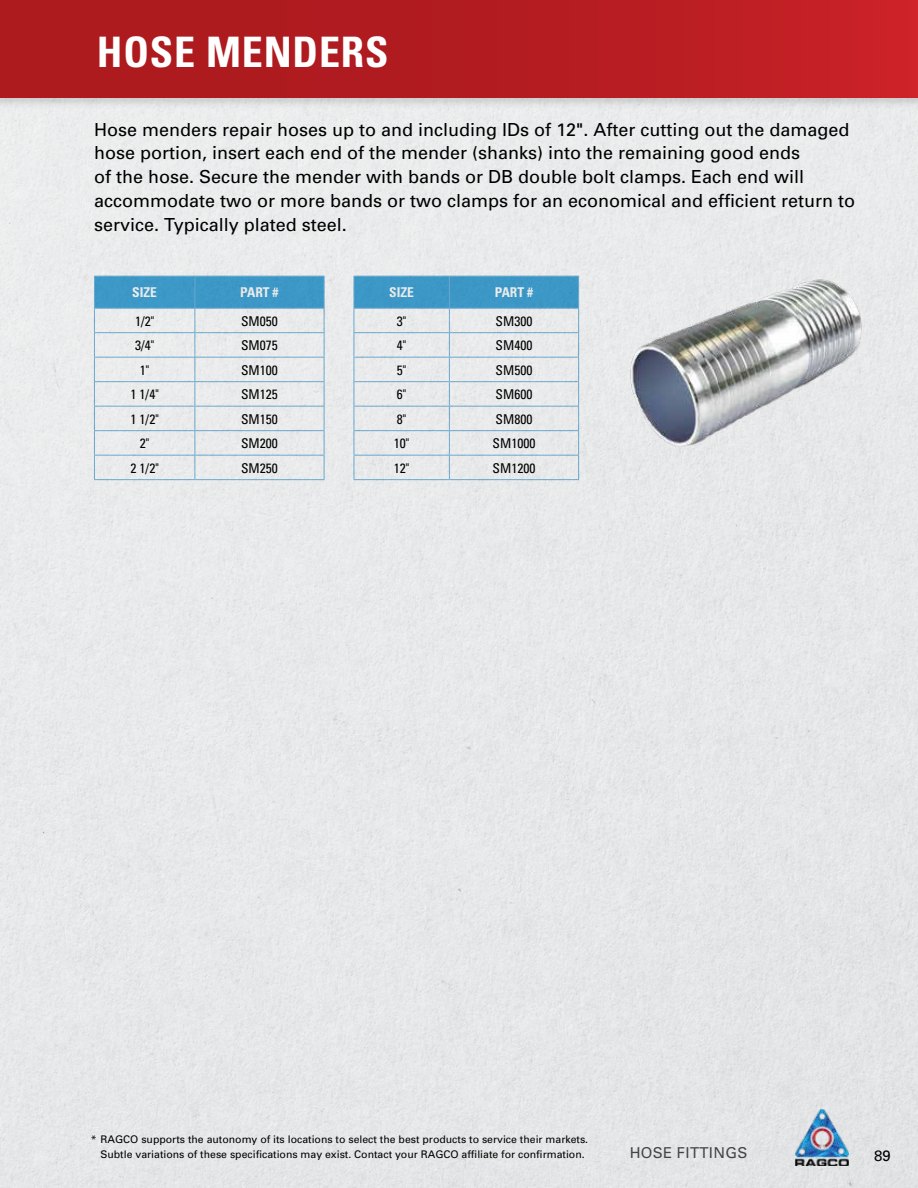
<style>
.page{position:relative;width:918px;height:1188px;background:#fff}
.page>*{position:absolute;margin:0;border:0;box-sizing:border-box;transform-origin:0 0}
.t1{font:700 condensed 42px "Univers";letter-spacing:.02em;color:#fff}
.t2{font:18px/24px "Univers";color:#000}
.t3{font:15px "Univers";letter-spacing:.02em;color:#000}
.t4{font:condensed 13.5px "Univers";color:#000}
.t5{font:700 condensed 13.5px "Univers";color:#fff}
.t6{font:10.5px/15px "Univers";color:#000;text-align:center}
</style>
<div class="page">
<div style="left:0;top:110px;width:918px;height:1078px;background:#e8e8e9"></div>
<img style="left:795px;top:1109px;width:54px;height:57px">
<div style="left:0;top:0;width:918px;height:110px;background:#000;opacity:.15"></div>
<div style="left:0;top:0;width:918px;height:98px;background:linear-gradient(to right,#a7191d,#c42026)"></div>
<hr style="left:94px;top:479px;width:101px;height:1px;background:#75b6df">
<hr style="left:195px;top:479px;width:129px;height:1px;background:#75b6df">
<svg style="left:94px;top:276px;width:231px;height:203px;background:#cbdce5"></svg>
<hr style="left:94px;top:276px;width:101px;height:1px;background:#75b6df">
<hr style="left:94px;top:277px;width:1px;height:31px;background:#75b6df">
<hr style="left:195px;top:276px;width:129px;height:1px;background:#75b6df">
<hr style="left:94px;top:308px;width:101px;height:1px;background:#75b6df">
<hr style="left:195px;top:308px;width:129px;height:1px;background:#75b6df">
<hr style="left:354px;top:479px;width:95px;height:1px;background:#75b6df">
<hr style="left:449px;top:479px;width:130px;height:1px;background:#75b6df">
<svg style="left:354px;top:277px;width:225px;height:202px;background:#c9dae3"></svg>
<hr style="left:354px;top:276px;width:95px;height:1px;background:#75b6df">
<hr style="left:354px;top:277px;width:1px;height:31px;background:#75b6df">
<hr style="left:449px;top:276px;width:130px;height:1px;background:#75b6df">
<img style="left:600px;top:276px;width:315px;height:183px">
<h1 class="t1" style="left:97px;top:26px;width:293px">HOSE MENDERS</h1>
<p class="t2" style="left:94px;top:117px;width:763px">Hose menders repair hoses up to and including IDs of 12". After cutting out the damaged hose portion, insert each end of the mender (shanks) into the remaining good ends<br>of the hose. Secure the mender with bands or DB double bolt clamps. Each end will accommodate two or more bands or two clamps for an economical and efficient return to service. Typically plated steel.</p>
<p class="t5" style="left:132px;top:284px;width:26px">SIZE</p>
<p class="t5" style="left:240px;top:284px;width:40px">PART #</p>
<p class="t4" style="left:135px;top:313px;width:21px">1/2"</p>
<p class="t4" style="left:241px;top:313px;width:38px">SM050</p>
<p class="t4" style="left:135px;top:337px;width:21px">3/4"</p>
<p class="t4" style="left:241px;top:337px;width:38px">SM075</p>
<p class="t4" style="left:140px;top:362px;width:11px">1"</p>
<p class="t4" style="left:241px;top:362px;width:38px">SM100</p>
<p class="t4" style="left:131px;top:386px;width:30px">1 1/4"</p>
<p class="t4" style="left:241px;top:386px;width:38px">SM125</p>
<p class="t4" style="left:131px;top:411px;width:30px">1 1/2"</p>
<p class="t4" style="left:241px;top:411px;width:38px">SM150</p>
<p class="t4" style="left:140px;top:435px;width:11px">2"</p>
<p class="t4" style="left:241px;top:435px;width:38px">SM200</p>
<p class="t4" style="left:131px;top:460px;width:30px">2 1/2"</p>
<p class="t4" style="left:241px;top:460px;width:38px">SM250</p>
<p class="t5" style="left:389px;top:284px;width:26px">SIZE</p>
<p class="t5" style="left:495px;top:284px;width:40px">PART #</p>
<p class="t4" style="left:397px;top:313px;width:11px">3"</p>
<p class="t4" style="left:496px;top:313px;width:38px">SM300</p>
<p class="t4" style="left:397px;top:337px;width:11px">4"</p>
<p class="t4" style="left:496px;top:337px;width:38px">SM400</p>
<p class="t4" style="left:397px;top:362px;width:11px">5"</p>
<p class="t4" style="left:496px;top:362px;width:38px">SM500</p>
<p class="t4" style="left:397px;top:386px;width:11px">6"</p>
<p class="t4" style="left:496px;top:386px;width:38px">SM600</p>
<p class="t4" style="left:397px;top:411px;width:11px">8"</p>
<p class="t4" style="left:496px;top:411px;width:38px">SM800</p>
<p class="t4" style="left:394px;top:435px;width:17px">10"</p>
<p class="t4" style="left:493px;top:435px;width:44px">SM1000</p>
<p class="t4" style="left:394px;top:460px;width:17px">12"</p>
<p class="t4" style="left:493px;top:460px;width:44px">SM1200</p>
<p class="t6" style="left:91px;top:1131px;width:499px">* RAGCO supports the autonomy of its locations to select the best products to service their markets.<br>Subtle variations of these specifications may exist. Contact your RAGCO affiliate for confirmation.</p>
<p class="t3" style="left:630px;top:1144px;width:119px">HOSE FITTINGS</p>
<p class="t3" style="left:874px;top:1146px;width:18px">89</p>
</div>
